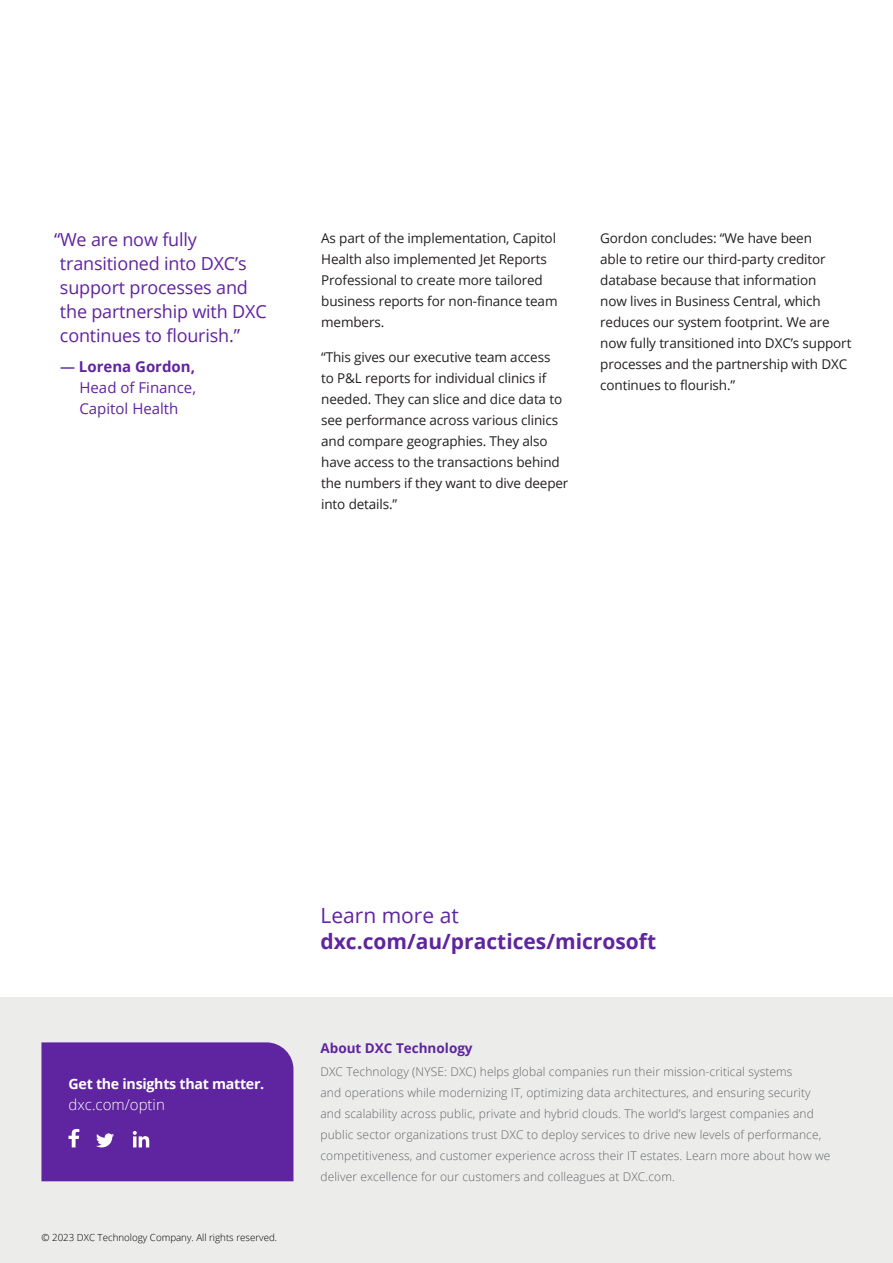
<style>
.page{position:relative;width:893px;height:1263px;background:#fff}
.page>*{position:absolute;margin:0;border:0;box-sizing:border-box;transform-origin:0 0}
.URL{font:700 21px "Open Sans";color:#5f249f}
.t1{font:21px "Open Sans";color:#5f249f}
.Box_Small_Hanging_Quote{font:18px/24px "Open Sans";letter-spacing:-.01em;color:#5f249f}
.Small_quote_attriute_title{font:15px/21px "Open Sans";color:#5f249f}
.Small_quote_attribute_name{font:700 15px "Open Sans";color:#5f249f}
.DXC_Opt-In_url{font:300 15px "Open Sans";color:#fff}
.Get_the_Insights{font:700 14.25px "Open Sans";letter-spacing:-.02em;color:#fff}
.Body_Copy_Regular_9_14{font:13.5px/21px "Open Sans";letter-spacing:-.01em;color:#231f20}
.Boilerplate_-_About_DXC{font:700 13.5px "Open Sans";color:#5f249f}
.Boilerplate_-_Body{font:300 12px/21px "Open Sans";letter-spacing:.01em;color:#63666a}
.Copyright{font:300 9.75px "Open Sans";color:#000}
.s1{font-weight:600}
</style>
<div class="page">
<div style="left:0;top:997px;width:893px;height:266px;background:#ececeb"></div>
<div style="left:41px;top:1042px;width:252px;height:139px;background:#5f249f"></div>
<p class="Box_Small_Hanging_Quote" style="left:60px;top:227px;width:208px;text-indent:-6px">“We are now fully transitioned into DXC’s support processes and the partnership with DXC continues to flourish.”</p>
<p class="Small_quote_attribute_name" style="left:60px;top:356px;width:137px"><span class="s1">—</span> Lorena Gordon,</p>
<p class="Small_quote_attriute_title" style="left:80px;top:377px;width:118px">Head of Finance,<br>Capitol Health</p>
<p class="Body_Copy_Regular_9_14" style="left:321px;top:227px;width:238px">As part of the implementation, Capitol<br>Health also implemented Jet Reports<br>Professional to create more tailored business reports for non-finance team members.</p>
<p class="Body_Copy_Regular_9_14" style="left:321px;top:346px;width:249px">“This gives our executive team access<br>to P&amp;L reports for individual clinics if needed. They can slice and dice data to see performance across various clinics and compare geographies. They also have access to the transactions behind the numbers if they want to dive deeper into details.”</p>
<p class="Body_Copy_Regular_9_14" style="left:600px;top:227px;width:253px">Gordon concludes: “We have been<br>able to retire our third-party creditor database because that information<br>now lives in Business Central, which reduces our system footprint. We are now fully transitioned into DXC’s support processes and the partnership with DXC continues to flourish.”</p>
<p class="Get_the_Insights" style="left:69px;top:1074px;width:197px">Get the insights that matter.</p>
<p class="DXC_Opt-In_url" style="left:69px;top:1094px;width:98px">dxc.com/optin</p>
<p class="Copyright" style="left:41px;top:1231px;width:237px">© 2023 DXC Technology Company. All rights reserved.</p>
<p class="t1" style="left:320px;top:901px;width:140px">Learn more at</p>
<p class="URL" style="left:320px;top:926px;width:337px">dxc.com/au/practices/microsoft</p>
<p class="Boilerplate_-_About_DXC" style="left:320px;top:1038px;width:154px">About DXC Technology</p>
<p class="Boilerplate_-_Body" style="left:320px;top:1061px;width:511px">DXC Technology (NYSE: DXC) helps global companies run their mission-critical systems<br>and operations while modernizing IT, optimizing data architectures, and ensuring security and scalability across public, private and hybrid clouds. The world’s largest companies and public sector organizations trust DXC to deploy services to drive new levels of performance, competitiveness, and customer experience across their IT estates. Learn more about how we deliver excellence for our customers and colleagues at DXC.com.</p>
</div>
